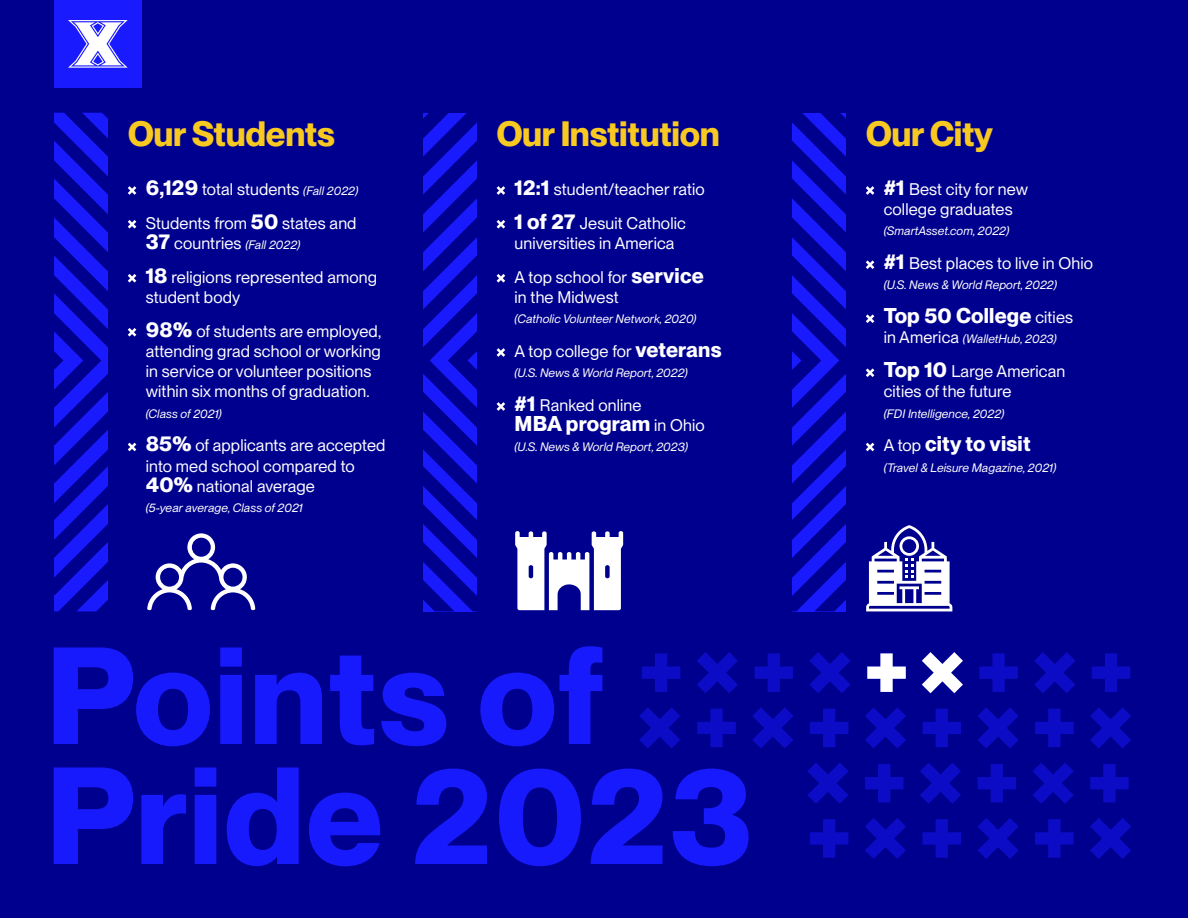
<style>
.page{position:relative;width:1188px;height:918px;background:#00008f}
.page>*{position:absolute;margin:0;border:0;box-sizing:border-box;transform-origin:0 0}
.Main_Header{font:700 135px/120px "PP Neue Montreal";letter-spacing:.01em;color:#171afc}
.X_Title{font:700 34.5px "PP Neue Montreal";letter-spacing:-.01em;color:#f8c920}
.bullet_copy{font:700 21px "PP Neue Montreal";letter-spacing:.01em;color:#fff}
.bullet_copy-2{font:16.5px/20.2px "PP Neue Montreal";letter-spacing:.01em;color:#fff}
.bullet_copy-3{font:italic 12px "PP Neue Montreal";letter-spacing:.01em;color:#fff}
.s1{font-weight:700;font-size:21px}
.s2{font-style:italic;font-size:12px}
.s3{font-weight:700;font-style:normal;font-size:21px}
.s4{font-style:normal;font-size:16.5px}
.s5{font-weight:400;font-size:16.5px}
</style>
<div class="page">
<div style="left:54px;top:0;width:88px;height:88px;background:#1a1aff"></div>
<svg style="left:68px;top:20px;width:60px;height:48px"></svg>
<svg style="left:639px;top:707px;width:41px;height:42px"></svg>
<svg style="left:978px;top:707px;width:41px;height:41px"></svg>
<svg style="left:923px;top:709px;width:38px;height:38px"></svg>
<svg style="left:1090px;top:707px;width:41px;height:42px"></svg>
<svg style="left:1035px;top:709px;width:39px;height:38px"></svg>
<svg style="left:865px;top:707px;width:41px;height:42px"></svg>
<svg style="left:810px;top:709px;width:38px;height:38px"></svg>
<svg style="left:752px;top:707px;width:41px;height:42px"></svg>
<svg style="left:697px;top:709px;width:39px;height:38px"></svg>
<svg style="left:920px;top:763px;width:41px;height:41px"></svg>
<svg style="left:865px;top:764px;width:38px;height:38px"></svg>
<svg style="left:1033px;top:763px;width:41px;height:41px"></svg>
<svg style="left:978px;top:764px;width:38px;height:38px"></svg>
<svg style="left:1090px;top:764px;width:39px;height:38px"></svg>
<svg style="left:807px;top:763px;width:41px;height:41px"></svg>
<svg style="left:977px;top:818px;width:42px;height:41px"></svg>
<svg style="left:923px;top:819px;width:38px;height:39px"></svg>
<svg style="left:1090px;top:818px;width:41px;height:41px"></svg>
<svg style="left:1035px;top:819px;width:39px;height:39px"></svg>
<svg style="left:865px;top:818px;width:41px;height:41px"></svg>
<svg style="left:810px;top:819px;width:38px;height:39px"></svg>
<svg style="left:809px;top:652px;width:42px;height:41px"></svg>
<svg style="left:755px;top:653px;width:38px;height:39px"></svg>
<svg style="left:1034px;top:652px;width:41px;height:41px"></svg>
<svg style="left:979px;top:653px;width:39px;height:39px"></svg>
<svg style="left:1092px;top:653px;width:38px;height:39px"></svg>
<svg style="left:697px;top:652px;width:41px;height:41px"></svg>
<svg style="left:642px;top:653px;width:38px;height:39px"></svg>
<svg style="left:128px;top:186px;width:8px;height:9px"></svg>
<svg style="left:128px;top:220px;width:8px;height:9px"></svg>
<svg style="left:128px;top:274px;width:8px;height:9px"></svg>
<svg style="left:128px;top:328px;width:8px;height:9px"></svg>
<svg style="left:128px;top:443px;width:8px;height:8px"></svg>
<svg style="left:497px;top:186px;width:8px;height:9px"></svg>
<svg style="left:497px;top:220px;width:8px;height:9px"></svg>
<svg style="left:497px;top:274px;width:8px;height:9px"></svg>
<svg style="left:497px;top:348px;width:8px;height:9px"></svg>
<svg style="left:497px;top:402px;width:8px;height:9px"></svg>
<svg style="left:866px;top:186px;width:8px;height:9px"></svg>
<svg style="left:866px;top:260px;width:8px;height:9px"></svg>
<svg style="left:866px;top:314px;width:8px;height:9px"></svg>
<svg style="left:866px;top:368px;width:8px;height:9px"></svg>
<svg style="left:866px;top:443px;width:8px;height:8px"></svg>
<svg style="left:867px;top:653px;width:39px;height:39px"></svg>
<svg style="left:922px;top:652px;width:41px;height:41px"></svg>
<svg style="left:54px;top:113px;width:54px;height:498px"></svg>
<svg style="left:792px;top:113px;width:54px;height:498px"></svg>
<svg style="left:423px;top:113px;width:54px;height:498px"></svg>
<svg style="left:515px;top:531px;width:108px;height:79px"></svg>
<svg style="left:147px;top:533px;width:109px;height:78px"></svg>
<svg style="left:866px;top:525px;width:86px;height:86px"></svg>
<p class="X_Title" style="left:128px;top:113px;width:209px">Our Students</p>
<p class="X_Title" style="left:496px;top:113px;width:225px">Our Institution</p>
<p class="X_Title" style="left:866px;top:113px;width:129px">Our City</p>
<p class="bullet_copy-2" style="left:146px;top:179px;width:214px"><span class="s1">6,129</span> total students <span class="s2">(Fall 2022)</span></p>
<p class="bullet_copy-2" style="left:146px;top:213px;width:212px">Students from <span class="s1">50</span> states and</p>
<p class="bullet_copy-3" style="left:146px;top:238px;width:156px"><span class="s3">37</span> <span class="s4">countries</span> (Fall 2022)</p>
<p class="bullet_copy-2" style="left:146px;top:267px;width:233px"><span class="s1">18</span> religions represented among student body</p>
<p class="bullet_copy-2" style="left:146px;top:321px;width:237px"><span class="s1">98%</span> of students are employed, attending grad school or working in service or volunteer positions within six months of graduation.</p>
<p class="bullet_copy-3" style="left:146px;top:406px;width:77px">(Class of 2021)</p>
<p class="bullet_copy-2" style="left:146px;top:435px;width:241px"><span class="s1">85%</span> of applicants are accepted into med school compared to<br><span class="s1">40%</span> national average</p>
<p class="bullet_copy-3" style="left:146px;top:501px;width:159px">(5-year average, Class of 2021</p>
<p class="bullet_copy-2" style="left:515px;top:179px;width:192px"><span class="s1">12:1</span> student/teacher ratio</p>
<p class="bullet_copy-2" style="left:515px;top:213px;width:173px"><span class="s1">1 of 27</span> Jesuit Catholic universities in America</p>
<p class="bullet_copy-2" style="left:515px;top:267px;width:191px">A top school for <span class="s1">service </span>in the Midwest</p>
<p class="bullet_copy-3" style="left:515px;top:312px;width:183px">(Catholic Volunteer Network, 2020)</p>
<p class="bullet_copy-2" style="left:515px;top:341px;width:209px">A top college for <span class="s1">veterans</span></p>
<p class="bullet_copy-3" style="left:515px;top:366px;width:175px">(U.S. News &amp; World Report, 2022)</p>
<p class="bullet_copy-2" style="left:515px;top:395px;width:128px"><span class="s1">#1</span> Ranked online</p>
<p class="bullet_copy" style="left:515px;top:411px;width:192px">MBA program <span class="s5">in Ohio</span></p>
<p class="bullet_copy-3" style="left:515px;top:440px;width:175px">(U.S. News &amp; World Report, 2023)</p>
<p class="Main_Header" style="left:46px;top:639px;width:709px">Points of<br>Pride 2023</p>
<p class="bullet_copy-2" style="left:884px;top:179px;width:146px"><span class="s1">#1</span> Best city for new college graduates</p>
<p class="bullet_copy-3" style="left:884px;top:224px;width:127px">(SmartAsset.com, 2022)</p>
<p class="bullet_copy-2" style="left:884px;top:253px;width:211px"><span class="s1">#1</span> Best places to live in Ohio</p>
<p class="bullet_copy-3" style="left:884px;top:278px;width:175px">(U.S. News &amp; World Report, 2022)</p>
<p class="bullet_copy" style="left:884px;top:303px;width:191px">Top 50 College <span class="s5">cities</span></p>
<p class="bullet_copy-3" style="left:884px;top:332px;width:174px"><span class="s4">in America</span> (WalletHub, 2023)</p>
<p class="bullet_copy-2" style="left:884px;top:361px;width:183px"><span class="s1">Top 10</span> Large American cities of the future</p>
<p class="bullet_copy-3" style="left:884px;top:406px;width:122px">(FDI Intelligence, 2022)</p>
<p class="bullet_copy" style="left:884px;top:431px;width:148px"><span class="s5">A top</span> city to visit</p>
<p class="bullet_copy-3" style="left:884px;top:460px;width:174px">(Travel &amp; Leisure Magazine, 2021)</p>
</div>
